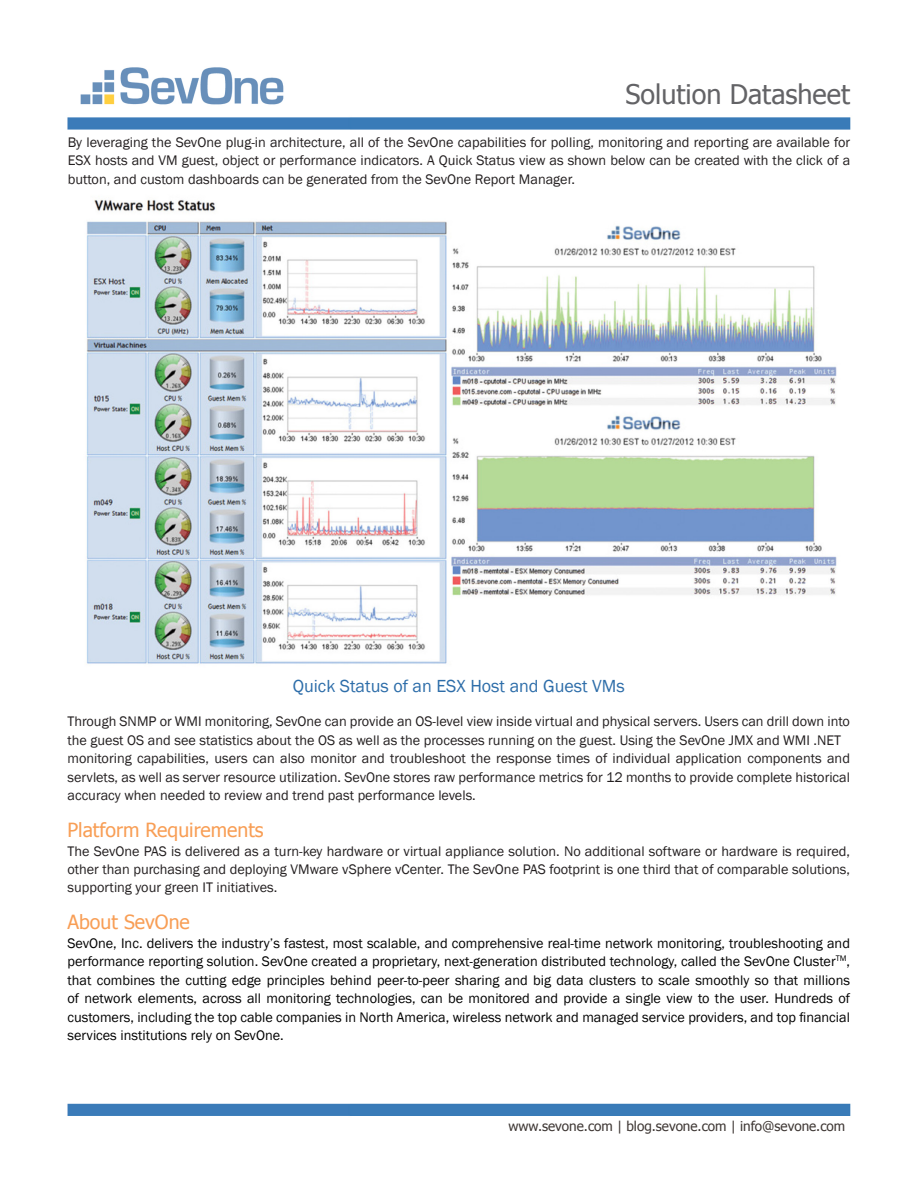
<style>
.page{position:relative;width:918px;height:1188px;background:#fff}
.page>*{position:absolute;margin:0;border:0;box-sizing:border-box;transform-origin:0 0}
.t1{font:27px "Tahoma";color:#636366}
.t2{font:19.5px "Tahoma";color:#f89e55}
.t3{font:18px "Franklin Gothic";color:#2d6da9}
.t4{font:14.25px/18.5px "Franklin Gothic";color:#231f20;text-align:justify}
.t5{font:14.25px/18.5px "Franklin Gothic";color:#000;text-align:justify}
.t6{font:13.5px "Tahoma";color:#3e3734}
</style>
<div class="page">
<img style="left:67px;top:67px;width:784px;height:1049px">
<img style="left:73px;top:193px;width:769px;height:484px">
<p class="t1" style="left:625px;top:76px;width:226px">Solution Datasheet</p>
<p class="t4" style="left:68px;top:133px;width:784px">By leveraging the SevOne plug-in architecture, all of the SevOne capabilities for polling, monitoring and reporting are available for ESX hosts and VM guest, object or performance indicators. A Quick Status view as shown below can be created with the click of a button, and custom dashboards can be generated from the SevOne Report Manager.</p>
<p class="t3" style="left:293px;top:675px;width:334px">Quick Status of an ESX Host and Guest VMs</p>
<p class="t4" style="left:68px;top:713px;width:784px">Through SNMP or WMI monitoring, SevOne can provide an OS-level view inside virtual and physical servers. Users can drill down into</p>
<p class="t4" style="left:68px;top:731px;width:775px">the guest OS and see statistics about the OS as well as the processes running on the guest. Using the SevOne JMX and WMI .NET</p>
<p class="t4" style="left:68px;top:750px;width:784px">monitoring capabilities, users can also monitor and troubleshoot the response times of individual application components and servlets, as well as server resource utilization. SevOne stores raw performance metrics for 12 months to provide complete historical accuracy when needed to review and trend past performance levels.</p>
<p class="t2" style="left:68px;top:817px;width:198px">Platform Requirements</p>
<p class="t4" style="left:68px;top:842px;width:784px">The SevOne PAS is delivered as a turn-key hardware or virtual appliance solution. No additional software or hardware is required, other than purchasing and deploying VMware vSphere vCenter. The SevOne PAS footprint is one third that of comparable solutions, supporting your green IT initiatives.</p>
<p class="t2" style="left:68px;top:909px;width:124px">About SevOne</p>
<p class="t5" style="left:68px;top:934px;width:784px">SevOne, Inc. delivers the industry’s fastest, most scalable, and comprehensive real-time network monitoring, troubleshooting and performance reporting solution. SevOne created a proprietary, next-generation distributed technology, called the SevOne Cluster<sup>TM</sup>, that combines the cutting edge principles behind peer-to-peer sharing and big data clusters to scale smoothly so that millions of network elements, across all monitoring technologies, can be monitored and provide a single view to the user. Hundreds of customers, including the top cable companies in North America, wireless network and managed service providers, and top financial services institutions rely on SevOne.</p>
<p class="t6" style="left:508px;top:1117px;width:338px">www.sevone.com | blog.sevone.com | info@sevone.com</p>
</div>
